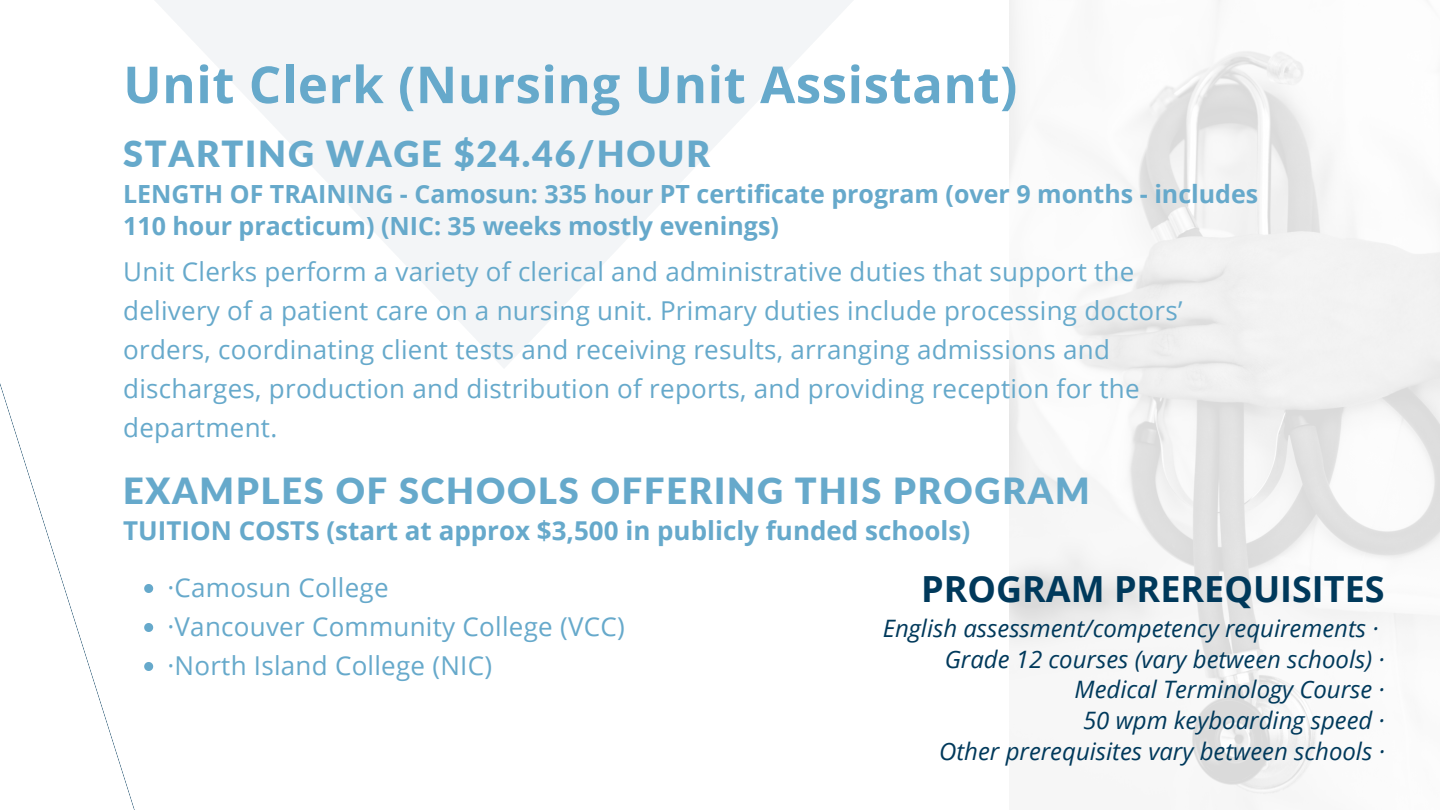
<style>
.page{position:relative;width:1440px;height:810px;background:#fff}
.page>*{position:absolute;margin:0;border:0;box-sizing:border-box;transform-origin:0 0}
.t1{font:700 51px "Open Sans";letter-spacing:.01em;color:#66a9cb}
.t2{font:900 36px "Lato";letter-spacing:.05em;color:#66a9cb}
.t3{font:700 36px "Open Sans";color:#00395b}
.t4{font:26px/39px "Open Sans";letter-spacing:.01em;color:#66a9cb}
.t5{font:700 26px "Open Sans";color:#66a9cb}
.t6{font:700 25px/32.2px "Open Sans";color:#66a9cb}
.t7{font:italic 24px/30.8px "Open Sans";color:#00395b;text-align:right}
</style>
<div class="page">
<img style="left:1009px;top:0;width:431px;height:810px">
<svg style="left:155px;top:0;width:698px;height:368px;fill:#f3f5f7"></svg>
<svg style="left:0;top:383px;width:135px;height:427px"></svg>
<svg style="left:144px;top:584px;width:9px;height:9px"></svg>
<svg style="left:144px;top:623px;width:9px;height:9px"></svg>
<svg style="left:144px;top:662px;width:9px;height:9px"></svg>
<h1 class="t1" style="left:123px;top:49px;width:896px">Unit Clerk (Nursing Unit Assistant)</h1>
<h2 class="t2" style="left:123px;top:132px;width:588px">STARTING WAGE $24.46/HOUR</h2>
<p class="t6" style="left:123px;top:177px;width:1137px">LENGTH OF TRAINING - Camosun: 335 hour PT certificate program (over 9 months - includes<br>110 hour practicum) (NIC: 35 weeks mostly evenings)</p>
<p class="t4" style="left:123px;top:251px;width:1061px">Unit Clerks perform a variety of clerical and administrative duties that support the delivery of a patient care on a nursing unit. Primary duties include processing doctors’ orders, coordinating client tests and receiving results, arranging admissions and discharges, production and distribution of reports, and providing reception for the department.</p>
<h2 class="t2" style="left:123px;top:468px;width:968px">EXAMPLES OF SCHOOLS OFFERING THIS PROGRAM</h2>
<p class="t5" style="left:123px;top:513px;width:849px">TUITION COSTS (start at approx $3,500 in publicly funded schools)</p>
<p class="t4" style="left:167px;top:568px;width:459px">·Camosun College<br>·Vancouver Community College (VCC) ·North Island College (NIC)</p>
<h2 class="t3" style="left:921px;top:564px;width:465px">PROGRAM PREREQUISITES</h2>
<p class="t7" style="left:883px;top:612px;width:504px">English assessment/competency requirements · Grade 12 courses (vary between schools) · Medical Terminology Course ·<br>50 wpm keyboarding speed ·<br>Other prerequisites vary between schools ·</p>
</div>
